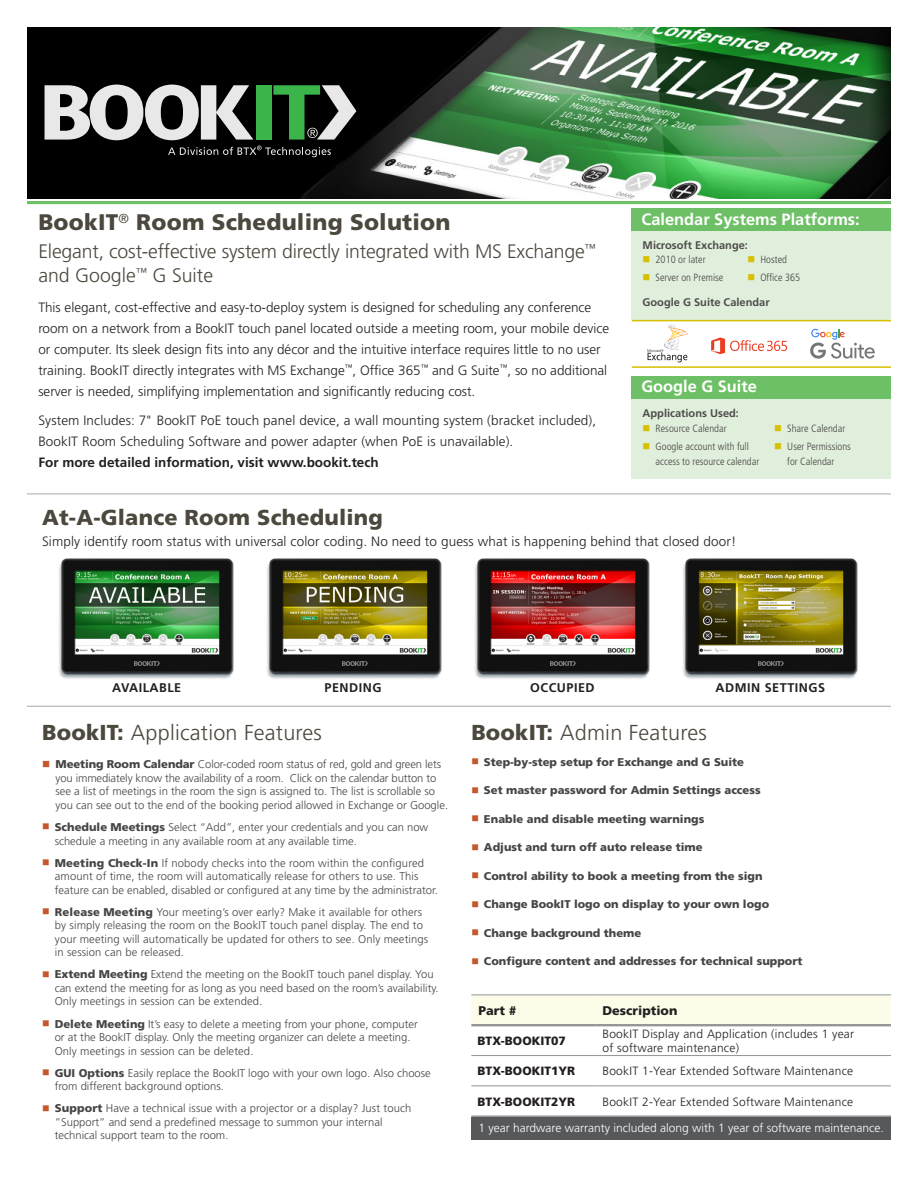
<style>
.page{position:relative;width:918px;height:1188px;background:#fff}
.page>*{position:absolute;margin:0;border:0;box-sizing:border-box;transform-origin:0 0}
.Intl_Brochure_Body{font:900 22.5px "Frutiger LT Std";letter-spacing:.01em;color:#4c483d}
.Intl_Brochure_Body-2{font:300 21.6px "Frutiger LT Std";letter-spacing:.01em;color:#4c483d}
.Intl_Brochure_Body-3{font:900 21.6px "Frutiger LT Std";letter-spacing:.01em;color:#4c483d}
.Body_-_10_pt{font:300 19.5px/24px "Frutiger LT Std";letter-spacing:-.01em;color:#4c483d}
.t1{font:700 16.35px "Frutiger LT Std";color:#fff}
.Body_-_10_pt-2{font:300 13.5px/21px "Frutiger LT Std";color:#231f20}
.Body_-_10_pt-3{font:700 12.6px "Frutiger LT Std";letter-spacing:.04em;color:#231f20}
.BTX11_Supp_Chart_Des{font:900 12.6px "Frutiger LT Std";color:#231f20}
.t2{font:300 12px/13.5px "Frutiger LT Std";letter-spacing:.02em;color:#231f20}
.Body_-_10_pt-4{font:300 12px "Frutiger LT Std";color:#fff}
.t3{font:900 12px "Frutiger LT Std";color:#231f20}
.t4{font:300 11.25px/13.5px "Frutiger LT Std";color:#474444}
.t5{font:900 11.25px "Frutiger LT Std";color:#474444}
.Body_03{font:700 11.1px "Frutiger LT Std";color:#4f4c4c}
.t6{font:300 condensed 10.5px/15px "Frutiger LT Std";color:#474444}
.s1{font-weight:700}
.s2{font-weight:900}
</style>
<div class="page">
<hr style="left:27px;top:201px;width:864px;height:3px;background:#6ec066">
<div style="left:27px;top:27px;width:864px;height:171px;background:#000"></div>
<img style="left:112px;top:27px;width:779px;height:171px">
<div style="left:256px;top:85px;width:15px;height:55px;background:#3bb54a"></div>
<svg style="left:45px;top:85px;width:208px;height:55px"></svg>
<svg style="left:168px;top:146px;width:163px;height:11px"></svg>
<svg style="left:273px;top:85px;width:83px;height:55px"></svg>
<hr style="left:27px;top:706px;width:864px;height:1px;background:#a7a9aa">
<hr style="left:27px;top:494px;width:864px;height:1px;background:#a7a9aa">
<img style="left:59px;top:558px;width:175px;height:121px">
<img style="left:267px;top:558px;width:175px;height:121px">
<img style="left:475px;top:558px;width:175px;height:121px">
<img style="left:683px;top:558px;width:175px;height:121px">
<div style="left:632px;top:208px;width:259px;height:113px;background:#e0efdb"></div>
<div style="left:632px;top:208px;width:259px;height:23px;background:#6ec066"></div>
<svg style="left:647px;top:324px;width:41px;height:38px"></svg>
<svg style="left:711px;top:337px;width:76px;height:17px"></svg>
<div style="left:632px;top:376px;width:259px;height:102px;background:#e0efdb"></div>
<div style="left:632px;top:376px;width:259px;height:23px;background:#6ec066"></div>
<hr style="left:632px;top:320px;width:259px;height:1px;background:#d7c001">
<hr style="left:632px;top:366px;width:259px;height:2px;background:#d7c001">
<div style="left:471px;top:1117px;width:420px;height:22px;background:#57585a"></div>
<div style="left:471px;top:995px;width:420px;height:29px;background:#fdfce9"></div>
<hr style="left:471px;top:994px;width:125px;height:1px;background:#939598">
<hr style="left:596px;top:994px;width:295px;height:1px;background:#939598">
<hr style="left:471px;top:1024px;width:125px;height:2px;background:#939598">
<hr style="left:596px;top:1024px;width:295px;height:2px;background:#939598">
<hr style="left:471px;top:1055px;width:125px;height:1px;background:#939598">
<hr style="left:596px;top:1055px;width:295px;height:1px;background:#939598">
<hr style="left:471px;top:1085px;width:125px;height:1px;background:#939598">
<hr style="left:596px;top:1085px;width:295px;height:1px;background:#939598">
<hr style="left:471px;top:1115px;width:125px;height:2px;background:#939598">
<hr style="left:596px;top:1115px;width:295px;height:2px;background:#939598">
<svg style="left:810px;top:329px;width:65px;height:30px"></svg>
<p class="Intl_Brochure_Body" style="left:38px;top:209px;width:414px">BookIT<sup>®</sup> Room Scheduling Solution</p>
<p class="t1" style="left:642px;top:209px;width:220px">Calendar Systems Platforms:</p>
<p class="Body_-_10_pt" style="left:38px;top:240px;width:559px">Elegant, cost-effective system directly integrated with MS Exchange<sup>™ </sup>and Google<sup>™</sup> G Suite</p>
<p class="Body_03" style="left:643px;top:239px;width:107px">Microsoft Exchange:</p>
<p class="t6" style="left:760px;top:252px;width:28px">Hosted</p>
<p class="t6" style="left:760px;top:270px;width:41px">Office 365</p>
<p class="Body_03" style="left:643px;top:295px;width:129px">Google G Suite Calendar</p>
<p class="t6" style="left:656px;top:252px;width:51px">2010 or later</p>
<p class="t6" style="left:656px;top:270px;width:69px">Server on Premise</p>
<p class="Body_-_10_pt-2" style="left:38px;top:297px;width:572px">This elegant, cost-effective and easy-to-deploy system is designed for scheduling any conference room on a network from a BookIT touch panel located outside a meeting room, your mobile device or computer. Its sleek design fits into any décor and the intuitive interface requires little to no user training. BookIT directly integrates with MS Exchange<sup>™</sup>, Office 365<sup>™</sup> and G Suite<sup>™</sup>, so no additional server is needed, simplifying implementation and significantly reducing cost.</p>
<p class="Body_-_10_pt-2" style="left:38px;top:410px;width:559px">System Includes: 7" BookIT PoE touch panel device, a wall mounting system (bracket included),<br>BookIT Room Scheduling Software and power adapter (when PoE is unavailable).<br><span class="s1">For more detailed information, visit www.bookit.tech</span></p>
<p class="t1" style="left:642px;top:377px;width:117px">Google G Suite</p>
<p class="Body_03" style="left:643px;top:407px;width:98px">Applications Used:</p>
<p class="t6" style="left:656px;top:421px;width:72px">Resource Calendar</p>
<p class="t6" style="left:656px;top:439px;width:105px">Google account with full access to resource calendar</p>
<p class="t6" style="left:787px;top:421px;width:59px">Share Calendar</p>
<p class="t6" style="left:787px;top:439px;width:65px">User Permissions for Calendar</p>
<p class="Intl_Brochure_Body-3" style="left:42px;top:504px;width:342px">At-A-Glance Room Scheduling</p>
<p class="Body_-_10_pt-2" style="left:42px;top:531px;width:696px">Simply identify room status with universal color coding. No need to guess what is happening behind that closed door!</p>
<p class="Body_-_10_pt-3" style="left:112px;top:680px;width:70px">AVAILABLE</p>
<p class="Body_-_10_pt-3" style="left:325px;top:680px;width:58px">PENDING</p>
<p class="Body_-_10_pt-3" style="left:530px;top:680px;width:66px">OCCUPIED</p>
<p class="Body_-_10_pt-3" style="left:716px;top:680px;width:111px">ADMIN SETTINGS</p>
<p class="Intl_Brochure_Body-2" style="left:42px;top:720px;width:281px"><span class="s2">BookIT:</span> Application Features</p>
<p class="t4" style="left:56px;top:758px;width:394px"><span class="s2">Meeting Room Calendar</span> Color-coded room status of red, gold and green lets you immediately know the availability of a room. Click on the calendar button to see a list of meetings in the room the sign is assigned to. The list is scrollable so you can see out to the end of the booking period allowed in Exchange or Google.</p>
<p class="t4" style="left:55px;top:821px;width:375px"><span class="s2">Schedule Meetings</span> Select “Add”, enter your credentials and you can now schedule a meeting in any available room at any available time.</p>
<p class="t4" style="left:55px;top:856px;width:384px"><span class="s2">Meeting Check-In</span> If nobody checks into the room within the configured amount of time, the room will automatically release for others to use. This feature can be enabled, disabled or configured at any time by the administrator.</p>
<p class="t4" style="left:55px;top:905px;width:375px"><span class="s2">Release Meeting</span> Your meeting’s over early? Make it available for others by simply releasing the room on the BookIT touch panel display. The end to your meeting will automatically be updated for others to see. Only meetings in session can be released.</p>
<p class="t4" style="left:55px;top:968px;width:385px"><span class="s2">Extend Meeting</span> Extend the meeting on the BookIT touch panel display. You can extend the meeting for as long as you need based on the room’s availability.<br>Only meetings in session can be extended.</p>
<p class="t4" style="left:55px;top:1017px;width:365px"><span class="s2">Delete Meeting</span> It’s easy to delete a meeting from your phone, computer or at the BookIT display. Only the meeting organizer can delete a meeting.<br>Only meetings in session can be deleted.</p>
<p class="t4" style="left:55px;top:1066px;width:378px"><span class="s2">GUI Options</span> Easily replace the BookIT logo with your own logo. Also choose from different background options.</p>
<p class="t4" style="left:55px;top:1102px;width:358px"><span class="s2">Support</span> Have a technical issue with a projector or a display? Just touch ”Support” and send a predefined message to summon your internal technical support team to the room.</p>
<p class="Intl_Brochure_Body-2" style="left:471px;top:720px;width:237px"><span class="s2">BookIT:</span> Admin Features</p>
<p class="t5" style="left:484px;top:755px;width:262px">Step-by-step setup for Exchange and G Suite</p>
<p class="t5" style="left:484px;top:784px;width:278px">Set master password for Admin Settings access</p>
<p class="t5" style="left:484px;top:812px;width:222px">Enable and disable meeting warnings</p>
<p class="t5" style="left:484px;top:841px;width:220px">Adjust and turn off auto release time</p>
<p class="t5" style="left:484px;top:869px;width:280px">Control ability to book a meeting from the sign</p>
<p class="t5" style="left:484px;top:898px;width:287px">Change BookIT logo on display to your own logo</p>
<p class="t5" style="left:484px;top:926px;width:159px">Change background theme</p>
<p class="t5" style="left:484px;top:955px;width:320px">Configure content and addresses for technical support</p>
<p class="BTX11_Supp_Chart_Des" style="left:478px;top:1003px;width:40px">Part #</p>
<p class="BTX11_Supp_Chart_Des" style="left:602px;top:1003px;width:76px">Description</p>
<p class="t3" style="left:478px;top:1033px;width:90px">BTX-BOOKIT07</p>
<p class="t2" style="left:602px;top:1027px;width:253px">BookIT Display and Application (includes 1 year of software maintenance)</p>
<p class="t3" style="left:478px;top:1064px;width:99px">BTX-BOOKIT1YR</p>
<p class="t2" style="left:602px;top:1064px;width:252px">BookIT 1-Year Extended Software Maintenance</p>
<p class="t3" style="left:478px;top:1094px;width:99px">BTX-BOOKIT2YR</p>
<p class="t2" style="left:602px;top:1095px;width:252px">BookIT 2-Year Extended Software Maintenance</p>
<p class="Body_-_10_pt-4" style="left:478px;top:1121px;width:407px">1 year hardware warranty included along with 1 year of software maintenance.</p>
</div>
